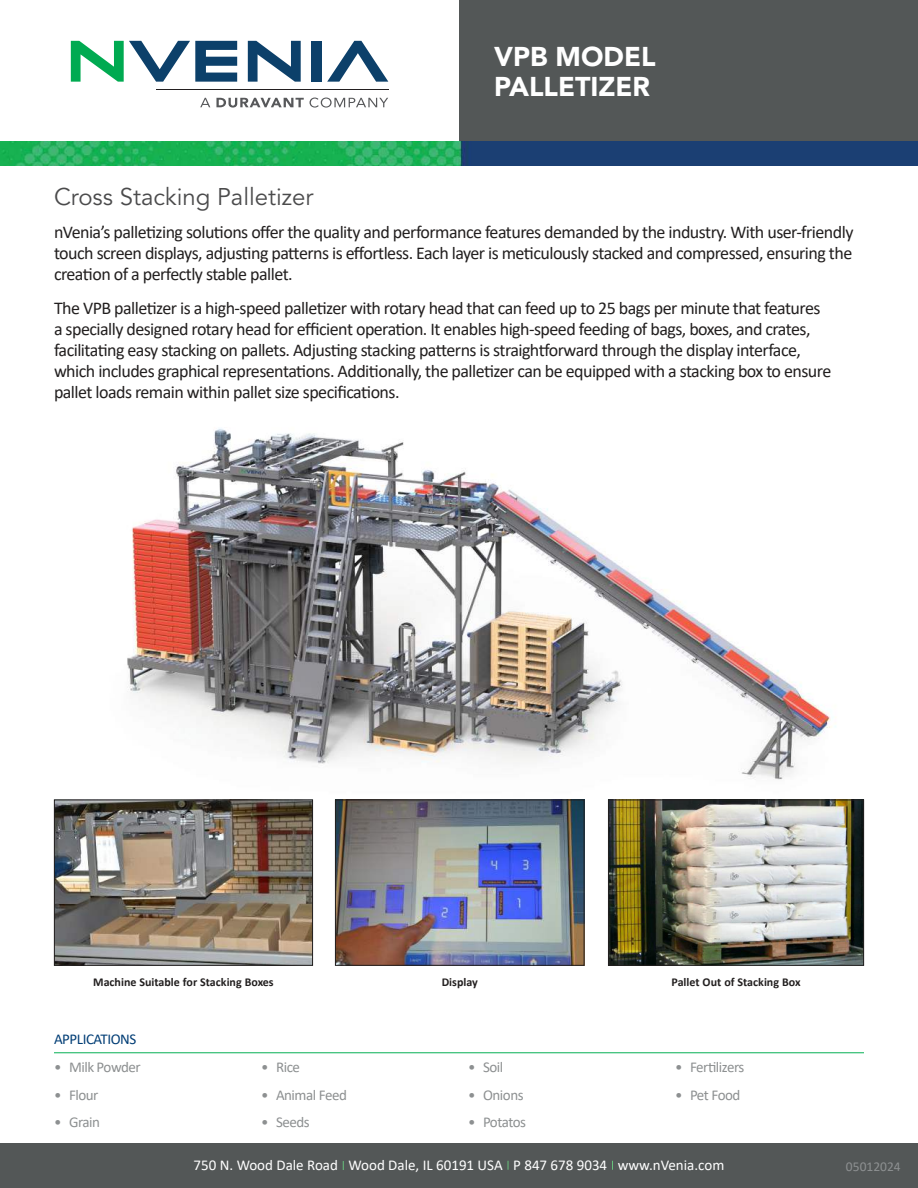
<style>
.page{position:relative;width:918px;height:1188px;background:#fff}
.page>*{position:absolute;margin:0;border:0;box-sizing:border-box;transform-origin:0 0}
.t1{font:900 27px/30px "Avenir LT Pro";color:#fff}
.t2{font:24px "Avenir LT Pro";color:#4b4b4c}
.t3{font:18px/21px "Calibri";letter-spacing:-.03em;color:#221f1f;text-align:justify}
.t4{font:15px "Calibri";letter-spacing:-.03em;color:#8d9091}
.t5{font:15px "Calibri";color:#fff}
.t6{font:15px "Calibri";letter-spacing:-.03em;color:#003d75}
.t7{font:13.5px "Calibri";color:#8d9091}
.t8{font:700 12px "Calibri";color:#221f1f}
</style>
<div class="page">
<div style="left:460px;top:0;width:458px;height:153px;background:#535757"></div>
<img style="left:0;top:141px;width:918px;height:24px">
<svg style="left:200px;top:98px;width:10px;height:9px"></svg>
<svg style="left:216px;top:98px;width:88px;height:10px"></svg>
<svg style="left:310px;top:98px;width:78px;height:10px"></svg>
<hr style="left:156px;top:89px;width:232px;height:1px;background:#231f20">
<svg style="left:248px;top:41px;width:53px;height:41px"></svg>
<div style="left:311px;top:41px;width:11px;height:41px;background:#0c406a"></div>
<svg style="left:327px;top:41px;width:61px;height:41px"></svg>
<svg style="left:71px;top:41px;width:166px;height:41px"></svg>
<div style="left:0;top:1143px;width:918px;height:45px;background:#535757"></div>
<hr style="left:54px;top:1052px;width:810px;height:1px;background:#06b054">
<img style="left:54px;top:428px;width:810px;height:391px">
<img style="left:56px;top:802px;width:255px;height:162px">
<div style="left:54px;top:800px;width:259px;height:166px;border:1px solid #221f1f"></div>
<img style="left:337px;top:802px;width:245px;height:162px">
<div style="left:335px;top:800px;width:249px;height:166px;border:1px solid #221f1f"></div>
<img style="left:610px;top:802px;width:252px;height:162px">
<div style="left:608px;top:800px;width:256px;height:166px;border:1px solid #221f1f"></div>
<h2 class="t2" style="left:54px;top:187px;width:261px">Cross Stacking Palletizer</h2>
<h1 class="t1" style="left:494px;top:41px;width:163px">VPB MODEL<br>PALLETIZER</h1>
<p class="t3" style="left:54px;top:221px;width:801px">nVenia’s palletizing solutions offer the quality and performance features demanded by the industry. With user-friendly touch screen displays, adjusting patterns is effortless. Each layer is meticulously stacked and compressed, ensuring the creation of a perfectly stable pallet.</p>
<p class="t3" style="left:54px;top:297px;width:779px;text-align:left">The VPB palletizer is a high-speed palletizer with rotary head that can feed up to 25 bags per minute that features a specially designed rotary head for efÏcient operation. It enables high-speed feeding of bags, boxes, and crates, facilitating easy stacking on pallets. Adjusting stacking patterns is straightforward through the display interface, which includes graphical representations. Additionally, the palletizer can be equipped with a stacking box to ensure pallet loads remain within pallet size specifications.</p>
<p class="t8" style="left:93px;top:978px;width:182px">Machine Suitable for Stacking Boxes</p>
<p class="t8" style="left:442px;top:978px;width:38px">Display</p>
<p class="t8" style="left:672px;top:978px;width:130px">Pallet Out of Stacking Box</p>
<p class="t6" style="left:54px;top:1034px;width:84px">APPLICATIONS</p>
<p class="t4" style="left:54px;top:1062px;width:88px">• Milk Powder</p>
<p class="t4" style="left:54px;top:1090px;width:46px">• Flour</p>
<p class="t4" style="left:54px;top:1117px;width:48px">• Grain</p>
<p class="t4" style="left:261px;top:1062px;width:41px">• Rice</p>
<p class="t4" style="left:261px;top:1090px;width:87px">• Animal Feed</p>
<p class="t4" style="left:261px;top:1117px;width:50px">• Seeds</p>
<p class="t4" style="left:468px;top:1062px;width:37px">• Soil</p>
<p class="t4" style="left:468px;top:1090px;width:57px">• Onions</p>
<p class="t4" style="left:468px;top:1117px;width:60px">• Potatos</p>
<p class="t4" style="left:675px;top:1062px;width:71px">• Fertilizers</p>
<p class="t4" style="left:675px;top:1090px;width:67px">• Pet Food</p>
<p class="t5" style="left:194px;top:1160px;width:532px">750 N. Wood Dale Road Wood Dale, IL 60191 USA P 847 678 9034 www.nVenia.com</p>
<p class="t7" style="left:846px;top:1162px;width:56px">05012024</p>
</div>
